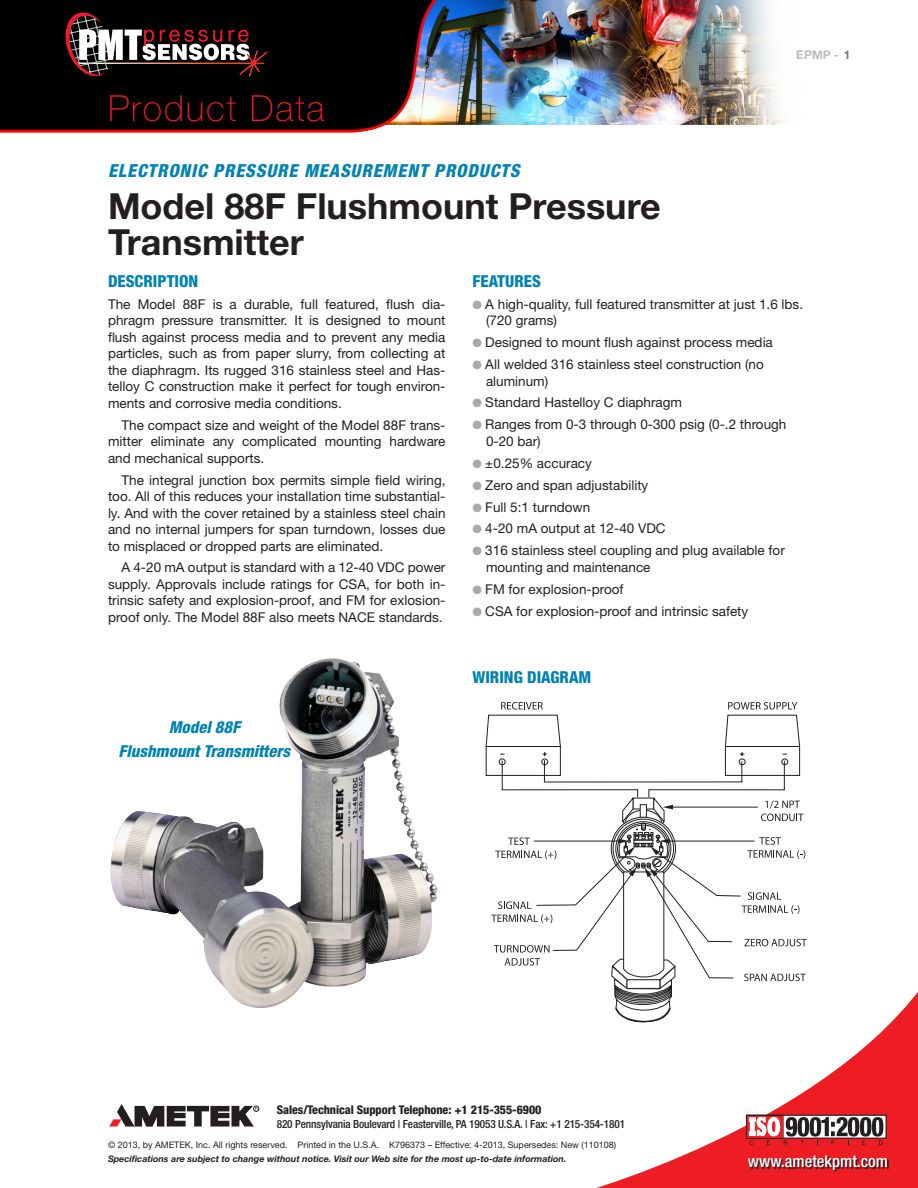
<style>
.page{position:relative;width:918px;height:1188px;background:#fff}
.page>*{position:absolute;margin:0;border:0;box-sizing:border-box;transform-origin:0 0}
.H1_product_name{font:700 36px/36px "Helvetica Neue";color:#231f20}
.t1{font:100 36px "Helvetica Neue";letter-spacing:.05em;color:#ee1d23}
.H2_caps_major_catego{font:italic 800 condensed 18px "Helvetica Neue";letter-spacing:.05em;color:#0082b4}
.description_head{font:800 condensed 16.5px "Helvetica Neue";color:#0082b4}
.H2_photo_captions{font:italic 800 condensed 16.5px/24px "Helvetica Neue";color:#0082b4;text-align:center}
.t2{font:500 condensed 16.5px "Helvetica Neue";color:#fff}
.description_body{font:13.5px/16.5px "Helvetica Neue";color:#231f20;text-align:justify}
.bullets{font:13.5px/16.5px "Helvetica Neue";color:#231f20}
.t3{font:800 condensed 12px "Helvetica Neue";letter-spacing:-.005em;color:#231f20}
.description_head-2{font:700 12px "Helvetica Neue";color:#bcbdc0}
.t4{font:500 condensed 11.25px "Helvetica Neue";letter-spacing:-.01em;color:#231f20}
.t5{font:9px "Helvetica Neue";color:#231f20}
.t6{font:italic 700 9px "Helvetica Neue";color:#231f20}
.s1{color:#76787b}
.s2{color:#a8a9ad}
</style>
<div class="page">
<img style="left:0;top:0;width:784px;height:133px">
<svg style="left:596px;top:992px;width:322px;height:196px"></svg>
<svg style="left:109px;top:1104px;width:150px;height:23px"></svg>
<svg style="left:749px;top:1157px;width:140px;height:15px"></svg>
<div style="left:746px;top:1115px;width:141px;height:24px;border:1px solid #231f20"></div>
<div style="left:746px;top:1115px;width:38px;height:24px;border:1px solid #231f20"></div>
<svg style="left:747px;top:1116px;width:2px;height:22px"></svg>
<svg style="left:749px;top:1116px;width:134px;height:29px"></svg>
<svg style="left:66px;top:13px;width:201px;height:63px"></svg>
<img style="left:110px;top:658px;width:328px;height:350px">
<svg style="left:485px;top:702px;width:322px;height:321px"></svg>
<h1 class="t1" style="left:108px;top:88px;width:218px">Product Data</h1>
<p class="description_head-2" style="left:796px;top:47px;width:56px">EPMP - <span class="s1">1</span></p>
<p class="H2_caps_major_catego" style="left:108px;top:159px;width:413px">ELECTRONIC PRESSURE MEASUREMENT PRODUCTS</p>
<p class="H1_product_name" style="left:108px;top:188px;width:554px">Model 88F Flushmount Pressure<br>Transmitter</p>
<p class="description_head" style="left:108px;top:271px;width:92px">DESCRIPTION</p>
<p class="description_body" style="left:108px;top:295px;width:339px">The Model 88F is a durable, full featured, flush dia&shy;phragm pressure transmitter. It is designed to mount flush against process media and to prevent any media particles, such as from paper slurry, from collecting at the diaphragm. Its rugged 316 stainless steel and Has&shy;telloy C construction make it perfect for tough environ&shy;ments and corrosive media conditions.</p>
<p class="description_body" style="left:108px;top:416px;width:339px;text-indent:14px">The compact size and weight of the Model 88F trans&shy;mitter eliminate any complicated mounting hardware and mechanical supports.</p>
<p class="description_body" style="left:108px;top:471px;width:339px;text-indent:14px">The integral junction box permits simple field wiring, too. All of this reduces your installation time substantial&shy;ly. And with the cover retained by a stainless steel chain and no internal jumpers for span turndown, losses due to misplaced or dropped parts are eliminated.</p>
<p class="description_body" style="left:108px;top:559px;width:339px;text-indent:14px">A 4-20 mA output is standard with a 12-40 VDC power supply. Approvals include ratings for CSA, for both in&shy;trinsic safety and explosion-proof, and FM for exlosion&shy;proof only. The Model 88F also meets NACE standards.</p>
<p class="description_head" style="left:472px;top:271px;width:70px">FEATURES</p>
<p class="bullets" style="left:486px;top:295px;width:319px;text-indent:-14px"><span class="s2">●</span> A high-quality, full featured transmitter at just 1.6 lbs. (720 grams)</p>
<p class="bullets" style="left:472px;top:334px;width:302px"><span class="s2">●</span> Designed to mount flush against process media</p>
<p class="bullets" style="left:486px;top:356px;width:279px;text-indent:-14px"><span class="s2">●</span> All welded 316 stainless steel construction (no aluminum)</p>
<p class="bullets" style="left:472px;top:394px;width:211px"><span class="s2">●</span> Standard Hastelloy C diaphragm</p>
<p class="bullets" style="left:486px;top:416px;width:302px;text-indent:-14px"><span class="s2">●</span> Ranges from 0-3 through 0-300 psig (0-.2 through<br>0-20 bar)</p>
<p class="bullets" style="left:472px;top:454px;width:121px"><span class="s2">●</span> ±0.25% accuracy</p>
<p class="bullets" style="left:472px;top:476px;width:177px"><span class="s2">●</span> Zero and span adjustability</p>
<p class="bullets" style="left:472px;top:498px;width:119px"><span class="s2">●</span> Full 5:1 turndown</p>
<p class="bullets" style="left:472px;top:520px;width:195px"><span class="s2">●</span> 4-20 mA output at 12-40 VDC</p>
<p class="bullets" style="left:486px;top:542px;width:300px;text-indent:-14px"><span class="s2">●</span> 316 stainless steel coupling and plug available for mounting and maintenance</p>
<p class="bullets" style="left:472px;top:580px;width:153px"><span class="s2">●</span> FM for explosion-proof</p>
<p class="bullets" style="left:472px;top:602px;width:277px"><span class="s2">●</span> CSA for explosion-proof and intrinsic safety</p>
<p class="H2_photo_captions" style="left:119px;top:714px;width:173px">Model 88F<br>Flushmount Transmitters</p>
<p class="description_head" style="left:472px;top:667px;width:120px">WIRING DIAGRAM</p>
<p class="t3" style="left:277px;top:1103px;width:266px">Sales/Technical Support Telephone: +1 215-355-6900</p>
<p class="t4" style="left:277px;top:1117px;width:350px">820 Pennsylvania Boulevard | Feasterville, PA 19053 U.S.A. | Fax: +1 215-354-1801</p>
<p class="t5" style="left:108px;top:1139px;width:510px">© 2013, by AMETEK, Inc. All rights reserved. Printed in the U.S.A. K796373 – Effective: 4-2013, Supersedes: New (110108)</p>
<p class="t6" style="left:108px;top:1153px;width:460px">Specifications are subject to change without notice. Visit our Web site for the most up-to-date information.</p>
<p class="t2" style="left:748px;top:1151px;width:142px">www.ametekpmt.com</p>
</div>
